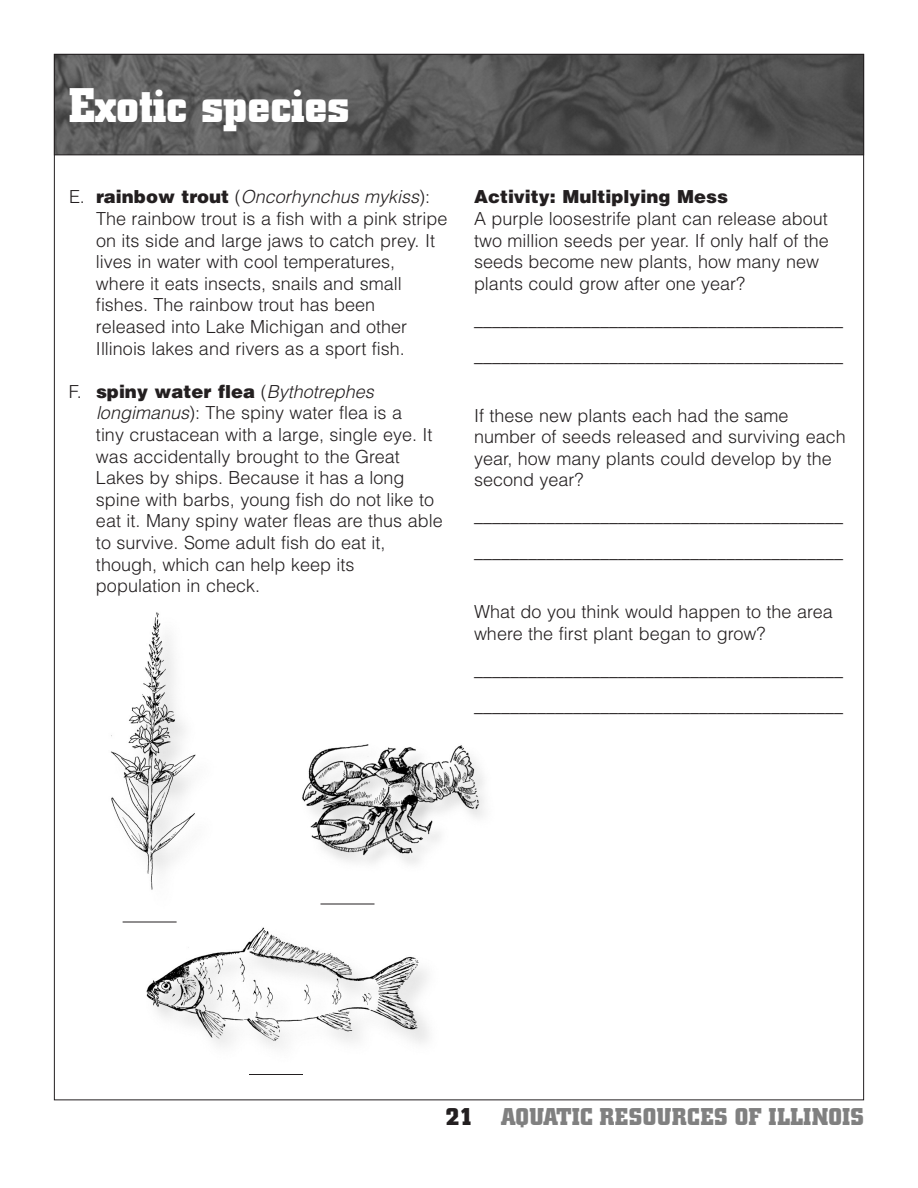
<style>
.page{position:relative;width:918px;height:1188px;background:#fff}
.page>*{position:absolute;margin:0;border:0;box-sizing:border-box;transform-origin:0 0}
.t1{font:700 48px "City";color:#fff}
.t2{font:700 24px "City";letter-spacing:.02em;color:#808080}
.t3{font:300 18px/21.6px "Helvetica";color:#231f20}
.t4{font:900 18px "Helvetica";color:#231f20}
.s1{font-weight:900}
.s2{font-style:italic}
.s3{color:#231f20}
</style>
<div class="page">
<img style="left:302px;top:744px;width:182px;height:120px">
<img style="left:122px;top:903px;width:307px;height:144px">
<img style="left:56px;top:56px;width:806px;height:97px">
<div style="left:54px;top:54px;width:810px;height:101px;border:1px solid #231f20"></div>
<img style="left:111px;top:612px;width:117px;height:307px">
<hr style="left:249px;top:1074px;width:54px;height:1px;background:#231f20">
<hr style="left:123px;top:922px;width:54px;height:1px;background:#231f20">
<hr style="left:321px;top:904px;width:54px;height:1px;background:#231f20">
<h1 class="t1" style="left:69px;top:88px;width:282px">Exotic species</h1>
<p class="t3" style="left:96px;top:185px;width:353px"><span class="s1">rainbow trout</span> (<span class="s2">Oncorhynchus mykiss</span>):<br>The rainbow trout is a fish with a pink stripe on its side and large jaws to catch prey. It</p>
<p class="t3" style="left:69px;top:186px;width:18px">E.</p>
<p class="t3" style="left:96px;top:186px;width:343px;text-indent:146px"><span class="s2">Salmo gairdneri</span>): The rainbow trout is a fish wit a pink stripe on its side and large jaws to cat h prey. It lives in water with cool temperatures, where it eats insects, snails and small fishes. The rainbow trout has been released into Lake Michigan and other Illinois lakes and rivers as a sport fish.</p>
<p class="t3" style="left:69px;top:381px;width:14px">F.</p>
<p class="t3" style="left:96px;top:402px;width:348px"><span class="s2">cederstroemi</span>): The spiny water flea is a tiny crustacean with a large, single eye. It was accidentally brought to the Great Lakes by ships. Because it has a long spine with barbs, young fish do not like to eat it. Many spiny water fleas are thus able to survive. Some adult fish do eat it, though, which can help keep its population in check.</p>
<p class="t3" style="left:96px;top:379px;width:308px"><span class="s1">spiny water flea</span> (<span class="s2">Bythotrephes longimanus</span>): The spiny water flea is a</p>
<p class="t4" style="left:474px;top:187px;width:256px">Activity: Multiplying Mess</p>
<p class="t3" style="left:474px;top:208px;width:356px">A purple loosestrife plant can release about two million seeds per year. If only half of the seeds become new plants, how many new plants could grow after one year?</p>
<p class="t3" style="left:474px;top:302px;width:370px;line-height:36px">_________________________________________ _________________________________________</p>
<p class="t3" style="left:474px;top:405px;width:373px">If these new plants each had the same number of seeds released and surviving each year, how many plants could develop by the second year?</p>
<p class="t3" style="left:474px;top:498px;width:370px;line-height:36px">_________________________________________ _________________________________________</p>
<p class="t3" style="left:474px;top:601px;width:360px">What do you think would happen to the area where the first plant began to grow?</p>
<p class="t3" style="left:474px;top:652px;width:370px;line-height:36px">_________________________________________ _________________________________________</p>
<h2 class="t2" style="left:446px;top:1108px;width:420px"><span class="s3">21</span> AQUATIC RESOURCES OF ILLINOIS</h2>
</div>
